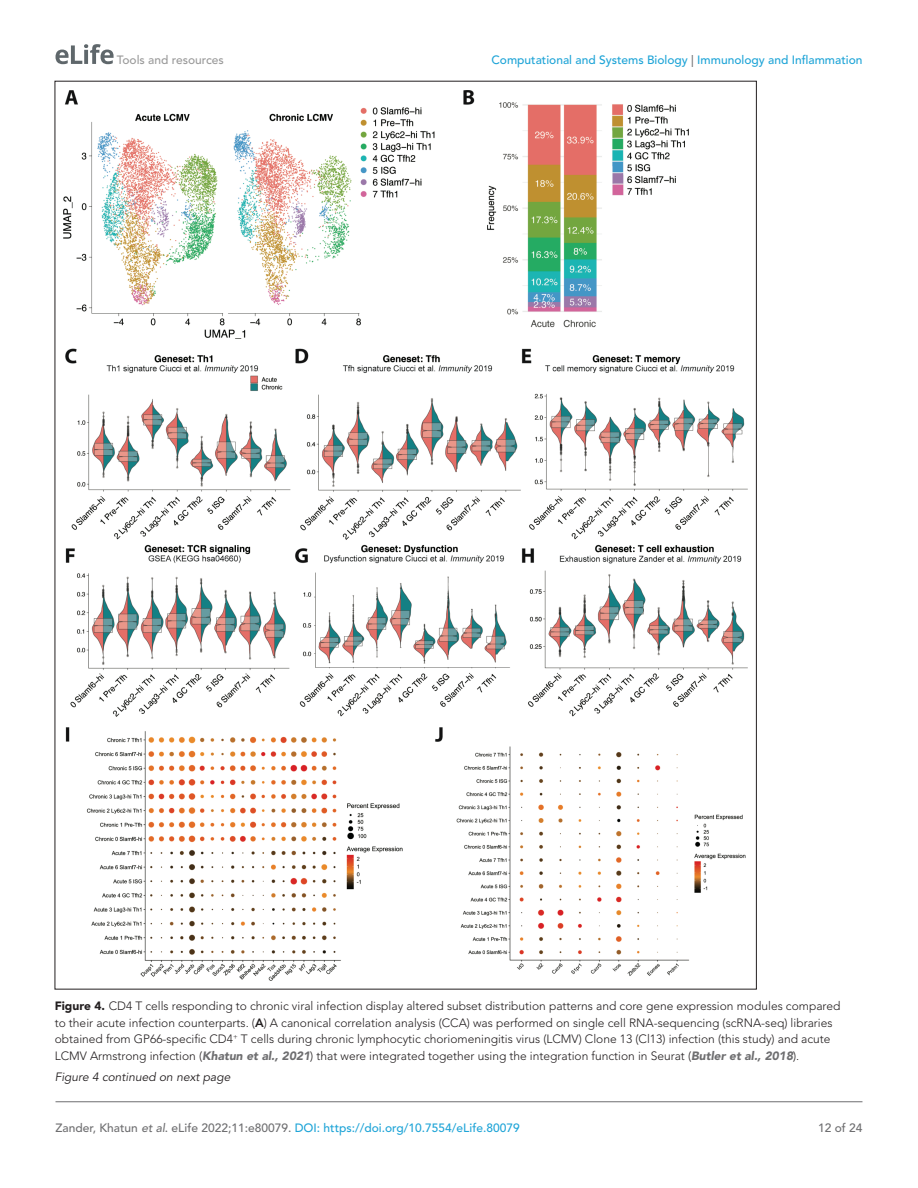
<style>
.page{position:relative;width:918px;height:1188px;background:#fff}
.page>*{position:absolute;margin:0;border:0;box-sizing:border-box;transform-origin:0 0}
.t1{font:300 12px/16.5px "Avenir LT Std";color:#231f20}
.t2{font:500 12px "Avenir LT Std";color:#1ea4d7}
.t3{font:italic 12px "Avenir LT Std";color:#231f20}
.t4{font:500 12px "Avenir LT Std";color:#9a9a9a}
.t5{font:500 12px "Avenir LT Std";color:#6e6e70}
.s1{color:#6e6e70}
.s2{font-weight:900}
.s3{font-weight:800}
.s4{font-weight:900;font-style:italic;color:#6e6e70}
.s5{font-style:italic;color:#6e6e70}
</style>
<div class="page">
<svg style="left:56px;top:44px;width:58px;height:20px"></svg>
<hr style="left:56px;top:1101px;width:806px;height:1px;background:#6e6e70">
<img style="left:64px;top:90px;width:683px;height:890px">
<p class="t4" style="left:117px;top:53px;width:108px">Tools and resources</p>
<p class="t2" style="left:491px;top:53px;width:373px">Computational and Systems Biology <span class="s1">|</span> Immunology and Inflammation</p>
<p class="t1" style="left:55px;top:998px;width:787px"><span class="s2">Figure 4.</span> CD4 T cells responding to chronic viral infection display altered subset distribution patterns and core gene expression modules compared to their acute infection counterparts. (<span class="s3">A</span>) A canonical correlation analysis (CCA) was performed on single cell RNA-sequencing (scRNA-seq) libraries obtained from GP66-specific CD4<sup>+</sup> T cells during chronic lymphocytic choriomeningitis virus (LCMV) Clone 13 (Cl13) infection (this study) and acute LCMV Armstrong infection (<span class="s4">Khatun et al., 2021</span>) that were integrated together using the integration function in Seurat (<span class="s4">Butler et al., 2018</span>).</p>
<p class="t3" style="left:55px;top:1070px;width:177px">Figure 4 continued on next page</p>
<p class="t2" style="left:56px;top:1121px;width:466px"><span class="s1">Zander, Khatun</span> <span class="s5">et al</span><span class="s1">. eLife 2022;11:e80079.</span> DOI: https://doi.org/10.7554/eLife.80079</p>
<p class="t5" style="left:818px;top:1121px;width:46px">12 of 24</p>
</div>
